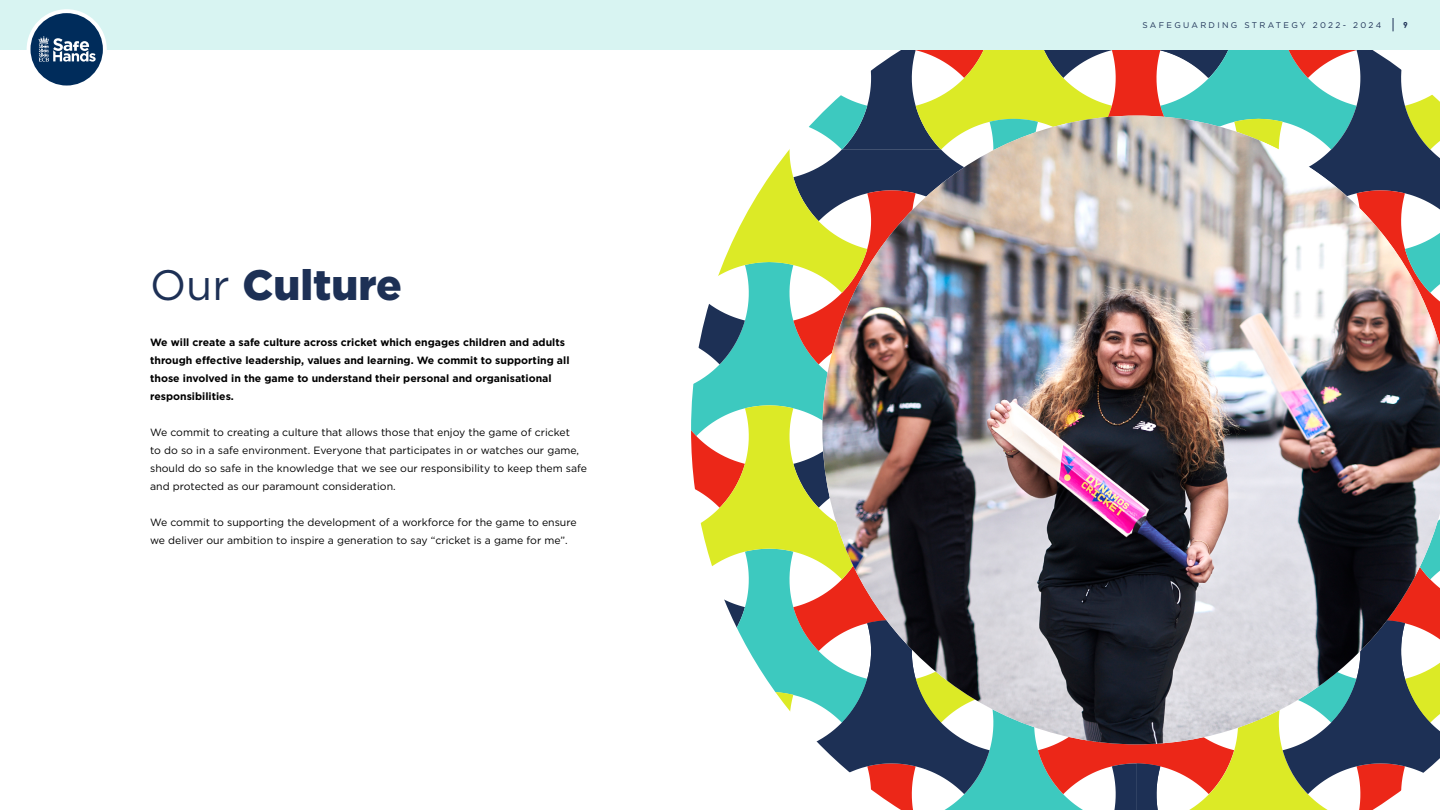
<style>
.page{position:relative;width:1440px;height:810px;background:#fff}
.page>*{position:absolute;margin:0;border:0;box-sizing:border-box;transform-origin:0 0}
.t1{font:900 42.53px "Gotham";color:#1d3055}
.t2{font:10.5px/18px "Gotham";color:#000}
.t3{font:700 10.5px/18px "Gotham";color:#000}
.t4{font:8.25px "Gotham";letter-spacing:.28em;color:#1d3055}
.t5{font:700 8.25px "Century Gothic";color:#1d3055}
.s1{font-weight:400}
</style>
<div class="page">
<div style="left:0;top:0;width:1440px;height:49px;background:#d8f4f2"></div>
<div style="left:27px;top:9px;width:80px;height:80px;background:#fff;border-radius:50%"></div>
<div style="left:31px;top:13px;width:72px;height:73px;background:#002c5b;border-radius:50%"></div>
<svg style="left:38px;top:36px;width:58px;height:26px"></svg>
<img style="left:691px;top:18px;width:749px;height:792px">
<h1 class="t1" style="left:150px;top:256px;width:253px"><span class="s1">Our</span> Culture</h1>
<p class="t3" style="left:150px;top:334px;width:421px">We will create a safe culture across cricket which engages children and adults through effective leadership, values and learning. We commit to supporting all those involved in the game to understand their personal and organisational responsibilities.</p>
<p class="t2" style="left:150px;top:423px;width:438px">We commit to creating a culture that allows those that enjoy the game of cricket<br>to do so in a safe environment. Everyone that participates in or watches our game, should do so safe in the knowledge that we see our responsibility to keep them safe and protected as our paramount consideration.</p>
<p class="t2" style="left:150px;top:513px;width:428px">We commit to supporting the development of a workforce for the game to ensure we deliver our ambition to inspire a generation to say “cricket is a game for me”.</p>
<p class="t4" style="left:1143px;top:20px;width:240px">SAFEGUARDING STRATEGY 2022- 2024</p>
<p class="t5" style="left:1403px;top:19px;width:6px">9</p>
</div>
